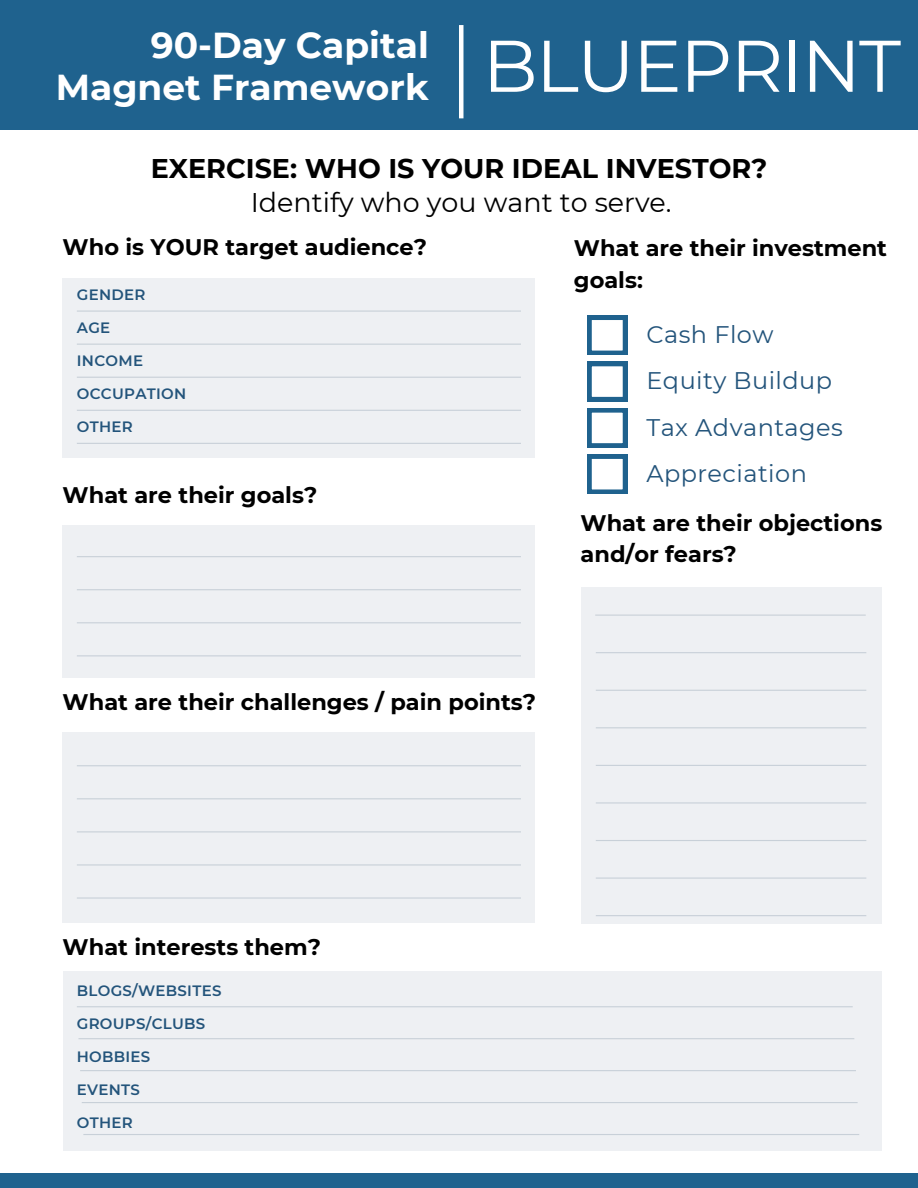
<style>
.page{position:relative;width:918px;height:1188px;background:#fff}
.page>*{position:absolute;margin:0;border:0;box-sizing:border-box;transform-origin:0 0}
.t1{font:700 36px/41.7px "Montserrat";color:#fff}
.t2{font:700 27px "Montserrat";color:#000}
.t3{font:27px "Montserrat";color:#000}
.t4{font:24px "Montserrat";letter-spacing:.02em;color:#23547b}
.t5{font:700 22.5px/31.3px "Montserrat";color:#000}
.t6{font:600 15px "Montserrat";letter-spacing:.02em;color:#23547b}
</style>
<div class="page">
<div style="left:0;top:1173px;width:918px;height:15px;background:#1f628e"></div>
<div style="left:0;top:0;width:918px;height:130px;background:#1f628e"></div>
<div style="left:63px;top:278px;width:472px;height:180px;background:#eef0f3"></div>
<div style="left:63px;top:525px;width:472px;height:152px;background:#eef0f3"></div>
<div style="left:63px;top:732px;width:472px;height:191px;background:#eef0f3"></div>
<div style="left:63px;top:971px;width:819px;height:179px;background:#eef0f3"></div>
<hr style="left:77px;top:311px;width:444px;height:1px;background:#c8d0d8">
<hr style="left:77px;top:344px;width:444px;height:1px;background:#c8d0d8">
<hr style="left:77px;top:377px;width:444px;height:1px;background:#c8d0d8">
<hr style="left:77px;top:410px;width:444px;height:1px;background:#c8d0d8">
<hr style="left:77px;top:443px;width:444px;height:1px;background:#c8d0d8">
<hr style="left:77px;top:765px;width:444px;height:1px;background:#c8d0d8">
<hr style="left:77px;top:798px;width:444px;height:1px;background:#c8d0d8">
<hr style="left:77px;top:831px;width:444px;height:1px;background:#c8d0d8">
<hr style="left:77px;top:864px;width:444px;height:2px;background:#c8d0d8">
<hr style="left:77px;top:897px;width:444px;height:2px;background:#c8d0d8">
<hr style="left:77px;top:1006px;width:776px;height:1px;background:#c8d0d8">
<hr style="left:77px;top:556px;width:444px;height:1px;background:#c8d0d8">
<hr style="left:77px;top:589px;width:444px;height:1px;background:#c8d0d8">
<hr style="left:77px;top:622px;width:444px;height:1px;background:#c8d0d8">
<hr style="left:77px;top:655px;width:444px;height:1px;background:#c8d0d8">
<svg style="left:587px;top:454px;width:40px;height:40px"></svg>
<hr style="left:78px;top:1038px;width:776px;height:1px;background:#c8d0d8">
<hr style="left:80px;top:1070px;width:776px;height:1px;background:#c8d0d8">
<hr style="left:82px;top:1102px;width:776px;height:1px;background:#c8d0d8">
<hr style="left:83px;top:1134px;width:776px;height:1px;background:#c8d0d8">
<div style="left:581px;top:587px;width:301px;height:337px;background:#eef0f3"></div>
<hr style="left:595px;top:615px;width:271px;height:1px;background:#c8d0d8">
<hr style="left:596px;top:652px;width:270px;height:1px;background:#c8d0d8">
<hr style="left:596px;top:690px;width:270px;height:1px;background:#c8d0d8">
<hr style="left:596px;top:727px;width:270px;height:1px;background:#c8d0d8">
<hr style="left:596px;top:765px;width:270px;height:1px;background:#c8d0d8">
<hr style="left:596px;top:802px;width:270px;height:2px;background:#c8d0d8">
<hr style="left:596px;top:840px;width:270px;height:1px;background:#c8d0d8">
<hr style="left:596px;top:878px;width:270px;height:1px;background:#c8d0d8">
<hr style="left:596px;top:915px;width:270px;height:1px;background:#c8d0d8">
<hr style="left:459px;top:25px;width:4px;height:93px;background:#fff">
<svg style="left:587px;top:408px;width:40px;height:40px"></svg>
<svg style="left:587px;top:362px;width:40px;height:39px"></svg>
<svg style="left:587px;top:316px;width:40px;height:39px"></svg>
<h1 class="t1" style="left:56px;top:23px;width:847px;text-indent:95px">90-Day Capital<br>Magnet Framework <sup>BLUEPRINT</sup></h1>
<p class="t2" style="left:151px;top:149px;width:618px">EXERCISE: WHO IS YOUR IDEAL INVESTOR?</p>
<p class="t3" style="left:251px;top:183px;width:422px">Identify who you want to serve.</p>
<p class="t5" style="left:63px;top:231px;width:366px">Who is YOUR target audience?</p>
<p class="t6" style="left:77px;top:284px;width:70px">GENDER</p>
<p class="t6" style="left:77px;top:317px;width:35px">AGE</p>
<p class="t6" style="left:77px;top:350px;width:68px">INCOME</p>
<p class="t6" style="left:77px;top:383px;width:111px">OCCUPATION</p>
<p class="t6" style="left:77px;top:416px;width:57px">OTHER</p>
<p class="t5" style="left:63px;top:478px;width:256px">What are their goals?</p>
<p class="t5" style="left:574px;top:232px;width:315px">What are their investment goals:</p>
<p class="t4" style="left:646px;top:318px;width:129px">Cash Flow</p>
<p class="t4" style="left:646px;top:364px;width:187px">Equity Buildup</p>
<p class="t4" style="left:646px;top:411px;width:198px">Tax Advantages</p>
<p class="t4" style="left:646px;top:457px;width:162px">Appreciation</p>
<p class="t5" style="left:581px;top:506px;width:303px">What are their objections and/or fears?</p>
<p class="t5" style="left:63px;top:685px;width:475px">What are their challenges / pain points?</p>
<p class="t5" style="left:63px;top:931px;width:260px">What interests them?</p>
<p class="t6" style="left:77px;top:980px;width:146px">BLOGS/WEBSITES</p>
<p class="t6" style="left:77px;top:1013px;width:130px">GROUPS/CLUBS</p>
<p class="t6" style="left:77px;top:1046px;width:75px">HOBBIES</p>
<p class="t6" style="left:77px;top:1079px;width:65px">EVENTS</p>
<p class="t6" style="left:77px;top:1112px;width:57px">OTHER</p>
</div>
